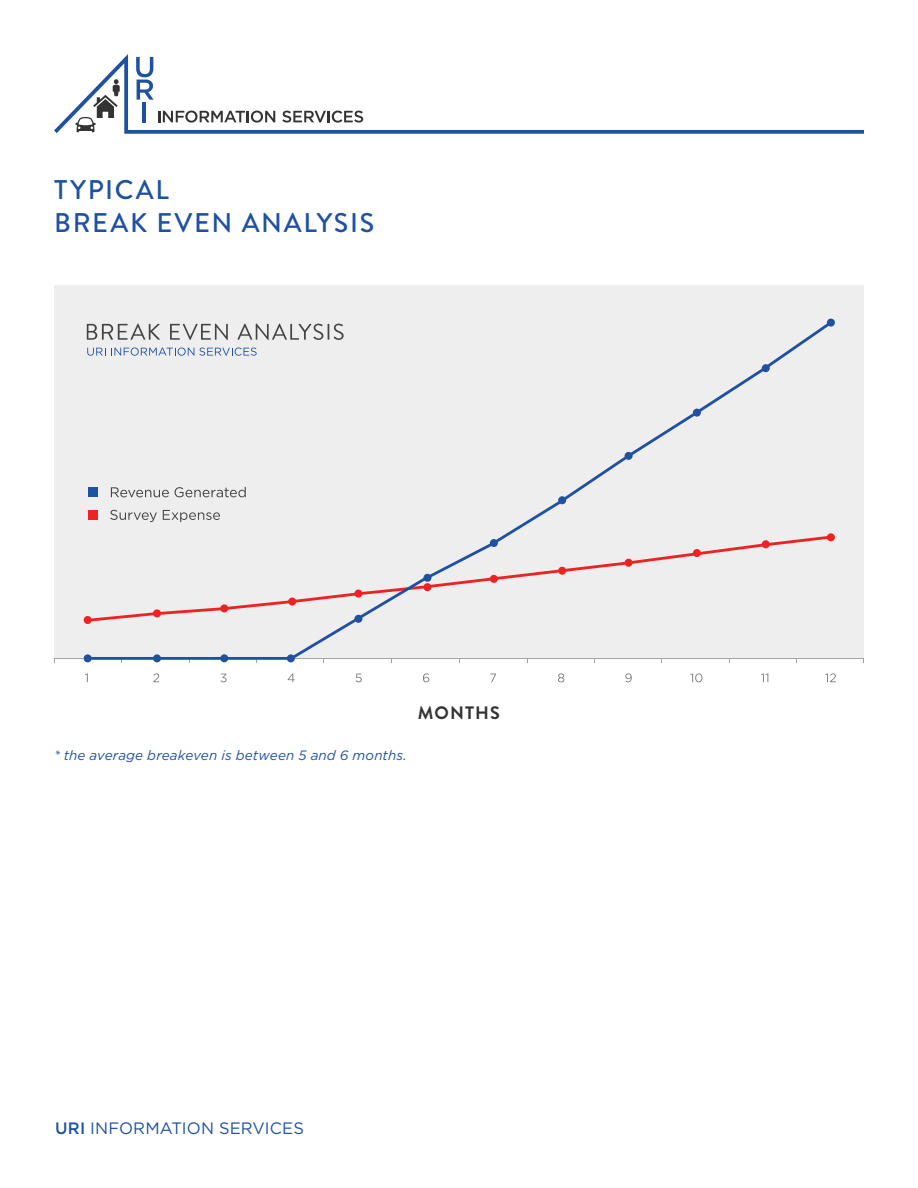
<style>
.page{position:relative;width:918px;height:1188px;background:#fff}
.page>*{position:absolute;margin:0;border:0;box-sizing:border-box;transform-origin:0 0}
.t1{font:500 27px/32.4px "Brandon Grotesque";letter-spacing:.065em;color:#1f51a3}
.t2{font:700 18px "Brandon Grotesque";letter-spacing:.06em;color:#323332}
.t3{font:16.5px "Gotham";letter-spacing:.005em;color:#1f51a3}
.t4{font:italic 13.5px "Gotham";letter-spacing:.01em;color:#1f51a3}
.s1{font-weight:500}
</style>
<div class="page">
<svg style="left:54px;top:54px;width:810px;height:80px"></svg>
<svg style="left:136px;top:57px;width:18px;height:43px"></svg>
<hr style="left:143px;top:102px;width:3px;height:20px;background:#1f51a3">
<svg style="left:75px;top:79px;width:45px;height:53px"></svg>
<div style="left:54px;top:286px;width:810px;height:372px;background:#eeeeef"></div>
<hr style="left:54px;top:658px;width:810px;height:1px;background:#a3a4a8">
<svg style="left:85px;top:673px;width:3px;height:9px"></svg>
<svg style="left:153px;top:673px;width:6px;height:9px"></svg>
<svg style="left:220px;top:674px;width:7px;height:8px"></svg>
<svg style="left:288px;top:673px;width:7px;height:9px"></svg>
<svg style="left:356px;top:674px;width:6px;height:8px"></svg>
<svg style="left:423px;top:673px;width:6px;height:9px"></svg>
<svg style="left:490px;top:674px;width:6px;height:8px"></svg>
<svg style="left:558px;top:673px;width:6px;height:9px"></svg>
<svg style="left:625px;top:673px;width:7px;height:9px"></svg>
<svg style="left:690px;top:673px;width:13px;height:9px"></svg>
<svg style="left:761px;top:673px;width:7px;height:9px"></svg>
<svg style="left:825px;top:673px;width:11px;height:9px"></svg>
<div style="left:84px;top:616px;width:8px;height:8px;background:#ee2123;border-radius:50%"></div>
<div style="left:84px;top:654px;width:8px;height:8px;background:#1f51a3;border-radius:50%"></div>
<div style="left:153px;top:654px;width:8px;height:8px;background:#1f51a3;border-radius:50%"></div>
<div style="left:220px;top:654px;width:8px;height:8px;background:#1f51a3;border-radius:50%"></div>
<div style="left:287px;top:654px;width:8px;height:8px;background:#1f51a3;border-radius:50%"></div>
<div style="left:827px;top:533px;width:8px;height:8px;background:#ee2123;border-radius:50%"></div>
<div style="left:827px;top:319px;width:8px;height:8px;background:#1f51a3;border-radius:50%"></div>
<svg style="left:87px;top:324px;width:1px;height:16px"></svg>
<svg style="left:88px;top:321px;width:744px;height:339px"></svg>
<p class="t1" style="left:54px;top:174px;width:322px">TYPICAL<br>BREAK EVEN ANALYSIS</p>
<p class="t4" style="left:54px;top:748px;width:354px">* the average breakeven is between 5 and 6 months.</p>
<p class="t2" style="left:418px;top:701px;width:84px">MONTHS</p>
<p class="t3" style="left:55px;top:1119px;width:250px"><span class="s1">URI</span> INFORMATION SERVICES</p>
</div>
